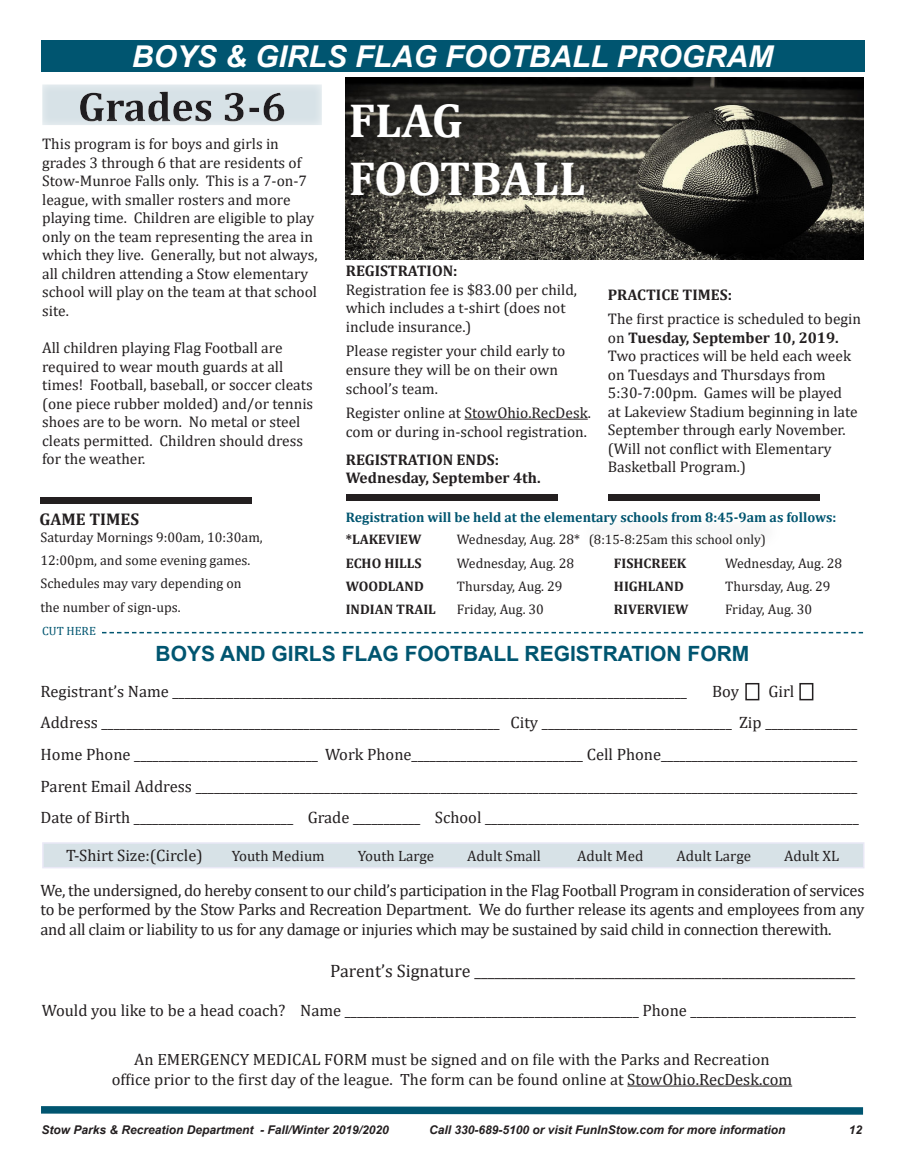
<style>
.page{position:relative;width:905px;height:1175px;background:#fff}
.page>*{position:absolute;margin:0;border:0;box-sizing:border-box;transform-origin:0 0}
.t1{font:700 48px "Cambria";color:#fff}
.t2{font:italic 700 30px "Arial";color:#fff}
.t3{font:700 21px "Arial";color:#005570}
.t4{font:18px "Cambria";color:#231f20}
.Images_Description{font:700 16.95px "Cambria";color:#231f20}
.t5{font:16.5px/19.5px "Cambria";color:#231f20;text-align:justify}
.t6{font:16.35px/19.8px "Cambria";color:#231f20;text-align:center}
.Body_Text{font:15.45px/18.5px "Cambria";color:#231f20}
.Body_Text-2{font:700 15.45px "Cambria";color:#231f20}
.t7{font:15px "Cambria";color:#231f20}
.Images_Description-2{font:13.95px "Cambria";color:#231f20}
.Images_Description-3{font:700 13.95px "Cambria";color:#005570}
.Images_Description-4{font:700 13.95px "Cambria";color:#231f20}
.Body_Text-3{font:13.5px "Cambria";color:#231f20}
.t8{font:italic 700 12px "Arial";color:#231f20}
.t9{font:12px "Cambria";color:#005570}
.s1{font-weight:700}
</style>
<div class="page">
<div style="left:42px;top:842px;width:822px;height:26px;background:#d7e2e7;border:2px solid #e9e8f6"></div>
<div style="left:40px;top:40px;width:824px;height:32px;background:#005570"></div>
<div style="left:31px;top:75px;width:315px;height:59px;background:#fff;opacity:.75"></div>
<hr style="left:464px;top:419px;width:123px;height:1px;background:#231f20">
<div style="left:40px;top:497px;width:212px;height:7px;background:#231f20"></div>
<div style="left:608px;top:494px;width:211px;height:7px;background:#231f20"></div>
<div style="left:346px;top:494px;width:211px;height:7px;background:#231f20"></div>
<img style="left:346px;top:78px;width:517px;height:182px">
<svg style="left:102px;top:632px;width:761px;height:1px"></svg>
<hr style="left:627px;top:1085px;width:165px;height:1px;background:#231f20">
<div style="left:745px;top:683px;width:14px;height:17px;border:2px solid #231f20"></div>
<div style="left:799px;top:683px;width:14px;height:17px;border:2px solid #231f20"></div>
<svg style="left:41px;top:1106px;width:823px;height:9px;background:#2a7187"></svg>
<p class="t2" style="left:132px;top:37px;width:643px">BOYS &amp; GIRLS FLAG FOOTBALL PROGRAM</p>
<p class="Body_Text" style="left:42px;top:135px;width:277px">This program is for boys and girls in grades 3 through 6 that are residents of Stow-Munroe Falls only. This is a 7-on-7 league, with smaller rosters and more playing time. Children are eligible to play only on the team representing the area in which they live. Generally, but not always, all children attending a Stow elementary school will play on the team at that school site.</p>
<p class="Body_Text" style="left:42px;top:338px;width:272px">All children playing Flag Football are required to wear mouth guards at all times! Football, baseball, or soccer cleats (one piece rubber molded) and/or tennis shoes are to be worn. No metal or steel cleats permitted. Children should dress for the weather.</p>
<p class="t1" style="left:349px;top:87px;width:116px">FLAG</p>
<p class="t1" style="left:349px;top:145px;width:238px">FOOTBALL</p>
<p class="Body_Text-2" style="left:346px;top:260px;width:113px">REGISTRATION:</p>
<p class="Body_Text" style="left:346px;top:280px;width:233px">Registration fee is $83.00 per child, which includes a t-shirt (does not include insurance.)</p>
<p class="Body_Text" style="left:346px;top:342px;width:221px">Please register your child early to ensure they will be on their own school’s team.</p>
<p class="Body_Text" style="left:346px;top:403px;width:247px">Register online at StowOhio.RecDesk. com or during in-school registration.</p>
<p class="Body_Text-2" style="left:346px;top:448px;width:155px">REGISTRATION ENDS:</p>
<p class="Body_Text-2" style="left:346px;top:467px;width:196px">Wednesday, September 4th.</p>
<p class="Body_Text-2" style="left:608px;top:284px;width:126px">PRACTICE TIMES:</p>
<p class="Body_Text" style="left:608px;top:310px;width:255px">The first practice is scheduled to begin on <span class="s1">Tuesday, September 10, 2019.<br></span>Two practices will be held each week on Tuesdays and Thursdays from 5:30-7:00pm. Games will be played<br>at Lakeview Stadium beginning in late September through early November. (Will not conflict with Elementary Basketball Program.)</p>
<p class="Images_Description" style="left:40px;top:507px;width:101px">GAME TIMES</p>
<p class="Images_Description-3" style="left:346px;top:507px;width:492px">Registration will be held at the elementary schools from 8:45-9am as follows:</p>
<p class="Images_Description-2" style="left:40px;top:529px;width:224px">Saturday Mornings 9:00am, 10:30am,</p>
<p class="Images_Description-2" style="left:40px;top:552px;width:211px">12:00pm, and some evening games.</p>
<p class="Images_Description-2" style="left:40px;top:575px;width:202px">Schedules may vary depending on</p>
<p class="Images_Description-2" style="left:40px;top:598px;width:142px">the number of sign-ups.</p>
<p class="Body_Text-3" style="left:588px;top:531px;width:179px">(8:15-8:25am this school only)</p>
<p class="Images_Description-4" style="left:346px;top:530px;width:77px">*LAKEVIEW</p>
<p class="Images_Description-2" style="left:457px;top:531px;width:125px">Wednesday, Aug. 28*</p>
<p class="Images_Description-4" style="left:346px;top:553px;width:77px">ECHO HILLS</p>
<p class="Images_Description-2" style="left:457px;top:554px;width:119px">Wednesday, Aug. 28</p>
<p class="Images_Description-4" style="left:346px;top:576px;width:79px">WOODLAND</p>
<p class="Images_Description-2" style="left:457px;top:578px;width:107px">Thursday, Aug. 29</p>
<p class="Images_Description-4" style="left:346px;top:599px;width:92px">INDIAN TRAIL</p>
<p class="Images_Description-2" style="left:457px;top:601px;width:89px">Friday, Aug. 30</p>
<p class="Images_Description-4" style="left:614px;top:553px;width:74px">FISHCREEK</p>
<p class="Images_Description-2" style="left:725px;top:554px;width:119px">Wednesday, Aug. 28</p>
<p class="Images_Description-4" style="left:614px;top:576px;width:71px">HIGHLAND</p>
<p class="Images_Description-2" style="left:725px;top:578px;width:107px">Thursday, Aug. 29</p>
<p class="Images_Description-4" style="left:614px;top:599px;width:76px">RIVERVIEW</p>
<p class="Images_Description-2" style="left:725px;top:601px;width:89px">Friday, Aug. 30</p>
<p class="t9" style="left:42px;top:623px;width:55px">CUT HERE</p>
<p class="t3" style="left:156px;top:638px;width:595px">BOYS AND GIRLS FLAG FOOTBALL REGISTRATION FORM</p>
<p class="t5" style="left:41px;top:681px;width:648px">Registrant’s Name ____________________________________________________________________________________</p>
<p class="t5" style="left:712px;top:681px;width:28px">Boy</p>
<p class="t5" style="left:768px;top:681px;width:27px">Girl</p>
<p class="t5" style="left:41px;top:713px;width:818px">Address _________________________________________________________________ City _______________________________ Zip _______________</p>
<p class="t5" style="left:41px;top:744px;width:818px">Home Phone ______________________________ Work Phone____________________________ Cell Phone________________________________</p>
<p class="t5" style="left:41px;top:776px;width:818px">Parent Email Address ____________________________________________________________________________________________________________</p>
<p class="t5" style="left:41px;top:807px;width:819px">Date of Birth __________________________ Grade ___________ School _____________________________________________________________</p>
<p class="t5" style="left:66px;top:845px;width:138px">T-Shirt Size:(Circle)</p>
<p class="t7" style="left:232px;top:846px;width:94px">Youth Medium</p>
<p class="t7" style="left:358px;top:846px;width:78px">Youth Large</p>
<p class="t7" style="left:467px;top:846px;width:75px">Adult Small</p>
<p class="t7" style="left:577px;top:846px;width:68px">Adult Med</p>
<p class="t7" style="left:676px;top:846px;width:76px">Adult Large</p>
<p class="t7" style="left:784px;top:846px;width:56px">Adult XL</p>
<p class="t5" style="left:41px;top:880px;width:825px">We, the undersigned, do hereby consent to our child’s participation in the Flag Football Program in consideration of services to be performed by the Stow Parks and Recreation Department. We do further release its agents and employees from any and all claim or liability to us for any damage or injuries which may be sustained by said child in connection therewith.</p>
<p class="t4" style="left:330px;top:960px;width:526px">Parent’s Signature _________________________________________________________</p>
<p class="t5" style="left:42px;top:1000px;width:815px">Would you like to be a head coach? Name ________________________________________________ Phone ___________________________</p>
<p class="t6" style="left:112px;top:1049px;width:682px">An EMERGENCY MEDICAL FORM must be signed and on file with the Parks and Recreation<br>office prior to the first day of the league. The form can be found online at StowOhio.RecDesk.com</p>
<p class="t8" style="left:41px;top:1122px;width:349px">Stow Parks &amp; Recreation Department - Fall/Winter 2019/2020</p>
<p class="t8" style="left:429px;top:1122px;width:358px">Call 330-689-5100 or visit FunInStow.com for more information</p>
<p class="t8" style="left:848px;top:1122px;width:15px">12</p>
</div>
